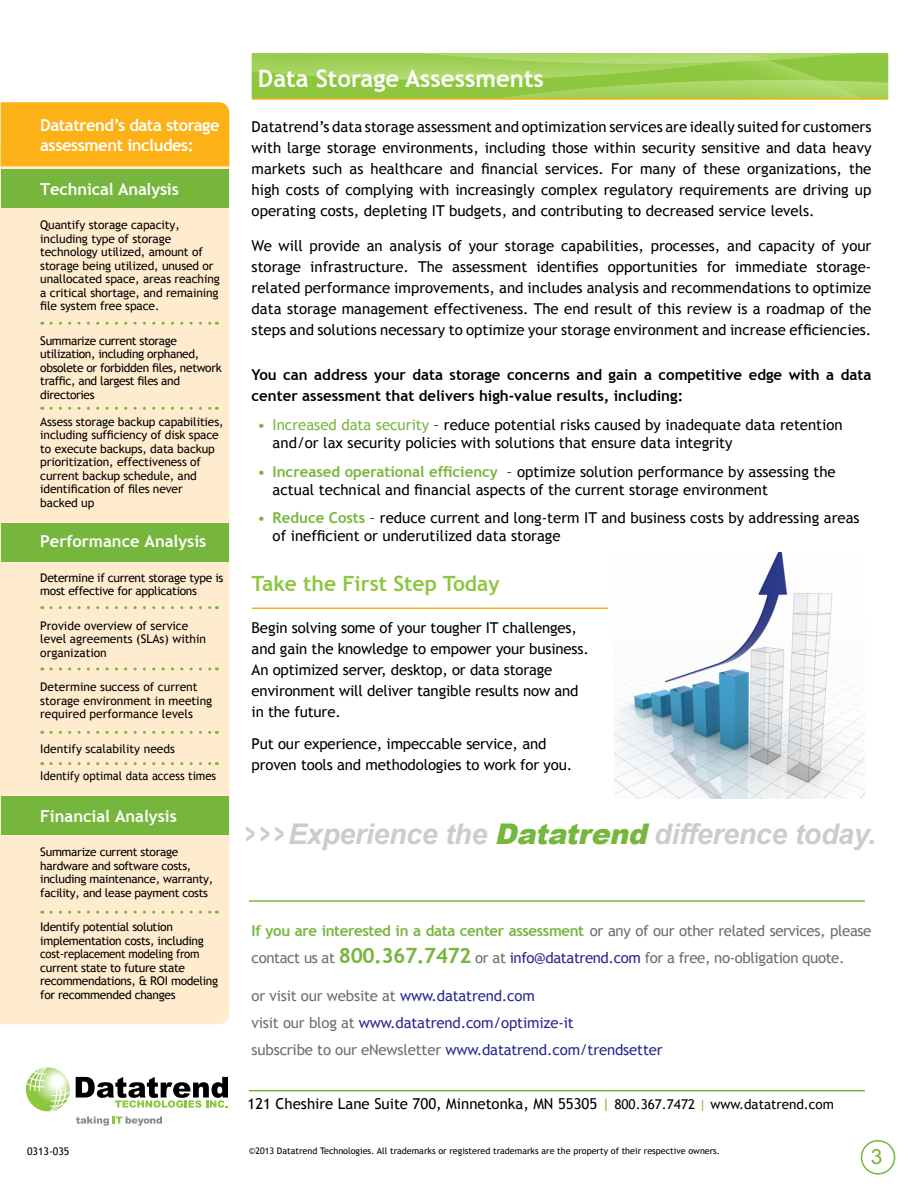
<style>
.page{position:relative;width:918px;height:1188px;background:#fff}
.page>*{position:absolute;margin:0;border:0;box-sizing:border-box;transform-origin:0 0}
.t1{font:italic 700 28.5px "Arial";letter-spacing:-.01em;color:#ccc;scale:.6 1}
.t2{font:700 24px "Trebuchet MS";color:#fff}
.t3{font:700 21px "Trebuchet MS";color:#8dc63f}
.t4{font:21px "Arial";color:#77b63d}
.t5{font:700 16.5px/19.8px "Trebuchet MS";letter-spacing:-.025em;color:#fff}
.t6{font:700 16.5px "Trebuchet MS";color:#fff}
.t7{font:15px/21px "Trebuchet MS";color:#000}
.t8{font:15px/27px "Trebuchet MS";letter-spacing:-.025em;color:#6d6e71}
.t9{font:15px/27px "Trebuchet MS";letter-spacing:-.01em;color:#2a298f}
.t10{font:700 15px/21px "Trebuchet MS";color:#000}
.t11{font:12px/13.5px "Trebuchet MS";letter-spacing:-.01em;color:#000}
.t12{font:12px/13.5px "Trebuchet MS";letter-spacing:-.03em;color:#000}
.t13{font:12px "Trebuchet MS";letter-spacing:-.01em;color:#000;scale:.95 1}
.t14{font:11.7px/13.5px "Trebuchet MS";letter-spacing:-.025em;color:#000}
.t15{font:10.5px "Trebuchet MS";color:#000}
.t16{font:9px "Trebuchet MS";color:#000}
.s1{color:#77b63d}
.s2{font-weight:700;color:#77b63d}
.s3{font-weight:900;color:#77b63d}
.s4{font-weight:700;font-size:21px;color:#77b63d}
.s5{color:#2a298f}
.s6{color:#6d6e71}
.s7{font-size:13.5px}
.s8{font-size:13.5px;color:#77b63d}
</style>
<div class="page">
<img style="left:615px;top:553px;width:250px;height:246px">
<img style="left:252px;top:53px;width:636px;height:45px">
<hr style="left:252px;top:98px;width:636px;height:2px;background:#fcb116">
<hr style="left:249px;top:1090px;width:616px;height:1px;background:#77b63d">
<hr style="left:249px;top:900px;width:616px;height:2px;background:#77b63d">
<svg style="left:76px;top:1077px;width:152px;height:31px"></svg>
<svg style="left:26px;top:1067px;width:44px;height:44px"></svg>
<svg style="left:76px;top:1117px;width:86px;height:9px"></svg>
<hr style="left:252px;top:608px;width:356px;height:1px;background:#fcb116">
<div style="left:0;top:148px;width:229px;height:876px;background:#ffecce"></div>
<div style="left:1px;top:102px;width:228px;height:64px;background:#fcb116"></div>
<div style="left:1px;top:169px;width:228px;height:39px;background:#77b63d"></div>
<div style="left:1px;top:523px;width:228px;height:39px;background:#77b63d"></div>
<div style="left:1px;top:796px;width:228px;height:39px;background:#77b63d"></div>
<svg style="left:51px;top:322px;width:166px;height:3px"></svg>
<svg style="left:51px;top:407px;width:166px;height:3px"></svg>
<svg style="left:51px;top:606px;width:166px;height:3px"></svg>
<svg style="left:51px;top:668px;width:166px;height:2px"></svg>
<svg style="left:51px;top:731px;width:166px;height:3px"></svg>
<svg style="left:51px;top:762px;width:166px;height:3px"></svg>
<svg style="left:51px;top:911px;width:166px;height:3px"></svg>
<div style="left:861px;top:1140px;width:34px;height:35px;border:2px solid #77b63d;border-radius:50%"></div>
<p class="t5" style="left:40px;top:115px;width:181px">Datatrend’s data storage assessment includes:</p>
<p class="t5" style="left:40px;top:179px;width:140px">Technical Analysis</p>
<p class="t11" style="left:40px;top:218px;width:181px">Quantify storage capacity, including type of storage technology utilized, amount of storage being utilized, unused or unallocated space, areas reaching a critical shortage, and remaining file system free space.</p>
<p class="t12" style="left:40px;top:334px;width:183px">Summarize current storage utilization, including orphaned, obsolete or forbidden files, network traffic, and largest files and directories</p>
<p class="t11" style="left:40px;top:415px;width:185px">Assess storage backup capabilities, including sufficiency of disk space to execute backups, data backup prioritization, effectiveness of current backup schedule, and identification of files never<br>backed up</p>
<p class="t6" style="left:40px;top:531px;width:168px">Performance Analysis</p>
<p class="t11" style="left:40px;top:571px;width:185px">Determine if current storage type is most effective for applications</p>
<p class="t11" style="left:40px;top:619px;width:167px">Provide overview of service level agreements (SLAs) within organization</p>
<p class="t11" style="left:40px;top:680px;width:174px">Determine success of current storage environment in meeting required performance levels</p>
<p class="t11" style="left:40px;top:742px;width:136px">Identify scalability needs</p>
<p class="t13" style="left:40px;top:769px;width:187px">Identify optimal data access times</p>
<p class="t6" style="left:40px;top:806px;width:138px">Financial Analysis</p>
<p class="t14" style="left:40px;top:846px;width:174px">Summarize current storage hardware and software costs, including maintenance, warranty, facility, and lease payment costs</p>
<p class="t11" style="left:40px;top:920px;width:179px">Identify potential solution implementation costs, including cost-replacement modeling from current state to future state recommendations, &amp; ROI modeling for recommended changes</p>
<p class="t15" style="left:27px;top:1145px;width:44px">0313-035</p>
<h2 class="t2" style="left:258px;top:63px;width:287px">Data Storage Assessments</h2>
<p class="t7" style="left:252px;top:117px;width:621px;text-align:justify">Datatrend’s data storage assessment and optimization services are ideally suited for customers with large storage environments, including those within security sensitive and data heavy markets such as healthcare and financial services. For many of these organizations, the high costs of complying with increasingly complex regulatory requirements are driving up operating costs, depleting IT budgets, and contributing to decreased service levels.</p>
<p class="t7" style="left:252px;top:235px;width:621px;text-align:justify">We will provide an analysis of your storage capabilities, processes, and capacity of your storage infrastructure. The assessment identifies opportunities for immediate storage&shy;related performance improvements, and includes analysis and recommendations to optimize data storage management effectiveness. The end result of this review is a roadmap of the steps and solutions necessary to optimize your storage environment and increase efficiencies.</p>
<p class="t10" style="left:252px;top:364px;width:621px">You can address your data storage concerns and gain a competitive edge with a data center assessment that delivers high-value results, including:</p>
<p class="t7" style="left:273px;top:416px;width:572px;line-height:18px;text-indent:-15px"><span class="s1">• Increased data security</span> – reduce potential risks caused by inadequate data retention and/or lax security policies with solutions that ensure data integrity</p>
<p class="t7" style="left:273px;top:462px;width:565px;line-height:18px;text-indent:-15px"><span class="s1">•</span> <span class="s2">Increased operational efficiency</span> – optimize solution performance by assessing the actual technical and financial aspects of the current storage environment</p>
<p class="t7" style="left:273px;top:509px;width:589px;line-height:18px;text-indent:-15px"><span class="s1">•</span> <span class="s2">Reduce Costs</span> – reduce current and long-term IT and business costs by addressing areas of inefficient or underutilized data storage</p>
<h3 class="t3" style="left:252px;top:570px;width:249px">Take the First Step Today</h3>
<p class="t7" style="left:252px;top:618px;width:339px">Begin solving some of your tougher IT challenges, and gain the knowledge to empower your business.<br>An optimized server, desktop, or data storage environment will deliver tangible results now and in the future.</p>
<p class="t7" style="left:252px;top:734px;width:322px">Put our experience, impeccable service, and proven tools and methodologies to work for you.</p>
<h1 class="t1" style="left:245px;top:815px;width:1054px">&gt; &gt; &gt; Experience the <span class="s3">Datatrend</span> difference today.</h1>
<p class="t8" style="left:252px;top:918px;width:621px"><span class="s2">If you are interested in a data center assessment</span> or any of our other related services, please contact us at <span class="s4">800.367.7472</span> or at <span class="s5">info@datatrend.com</span> for a free, no-obligation quote.</p>
<p class="t9" style="left:252px;top:983px;width:413px"><span class="s6">or visit our website at</span> www.datatrend.com<br><span class="s6">visit our blog at</span> www.datatrend.com/optimize-it<br><span class="s6">subscribe to our eNewsletter</span> www.datatrend.com/trendsetter</p>
<p class="t7" style="left:248px;top:1093px;width:588px">121 Cheshire Lane Suite 700, Minnetonka, MN 55305 <span class="s1">|</span> <span class="s7">800.367.7472</span> <span class="s8">|</span> <span class="s7">www.datatrend.com</span></p>
<p class="t16" style="left:249px;top:1145px;width:473px">©2013 Datatrend Technologies. All trademarks or registered trademarks are the property of their respective owners.</p>
<h3 class="t4" style="left:871px;top:1143px;width:13px">3</h3>
</div>
